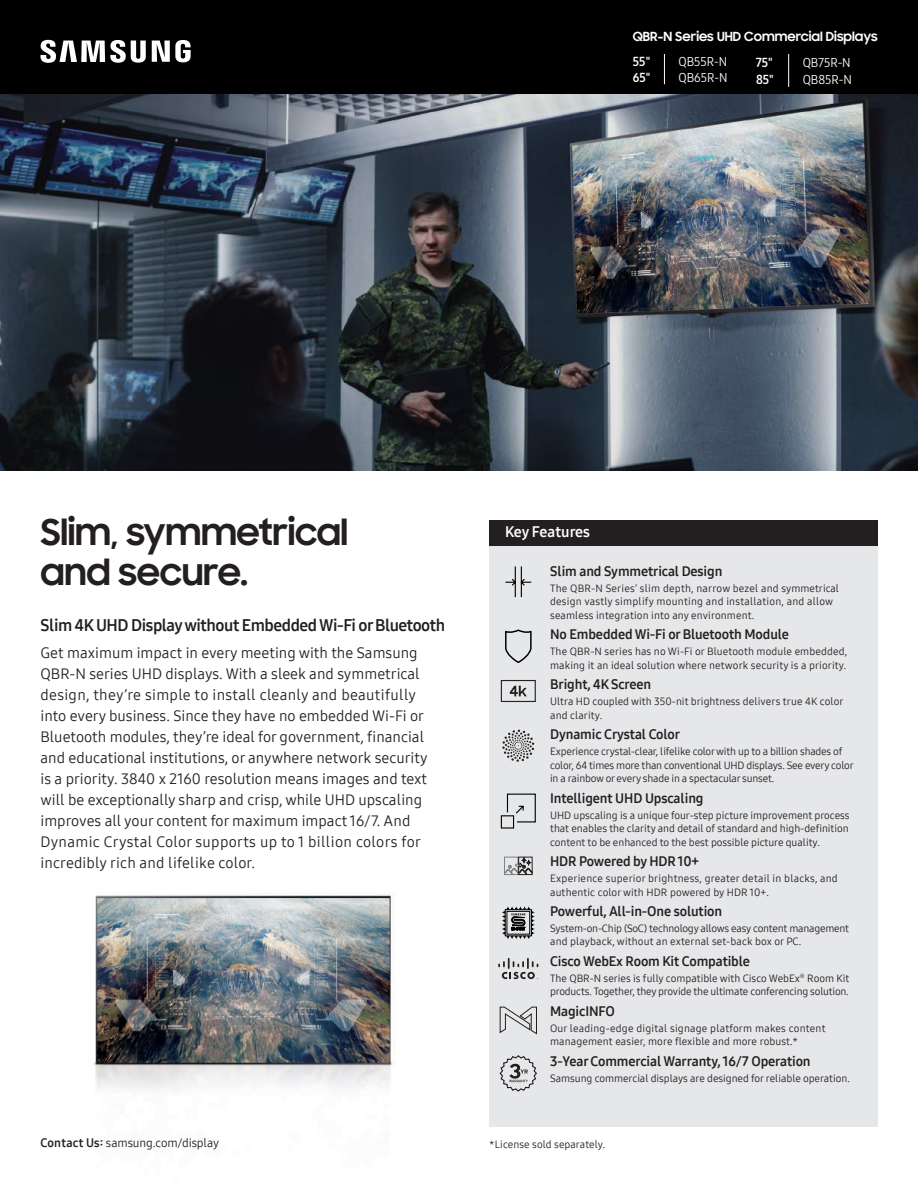
<style>
.page{position:relative;width:918px;height:1188px;background:#fff}
.page>*{position:absolute;margin:0;border:0;box-sizing:border-box;transform-origin:0 0}
.t1{font:700 36px/40.5px "Samsung Sharp Sans";letter-spacing:-.01em;color:#231f20}
.t2{font:16.5px "Samsung One 700";letter-spacing:-.025em;color:#231f20}
.t3{font:15px/21px "Samsung One 400";color:#231f20}
.t4{font:15px "Samsung One 700";color:#fff}
.t5{font:13.5px "Samsung One 700";letter-spacing:-.01em;color:#231f20}
.t6{font:700 12.75px "Samsung Sharp Sans";color:#fff}
.t7{font:12.75px/16.6px "Samsung One 400 C";color:#fff}
.t8{font:12.75px/16.6px "Samsung One 700 C";color:#fff}
.t9{font:12px "Samsung One 400";letter-spacing:-.01em;color:#231f20}
.t10{font:10.5px/13.5px "Samsung One 400";color:#231f20}
.t11{font:10.5px/13.5px "Samsung One 400";letter-spacing:-.02em;color:#231f20}
.t12{font:10.5px/13.5px "Samsung One 400";letter-spacing:.02em;color:#231f20}
.s1{font-family:"Samsung One 700"}
</style>
<div class="page">
<img style="left:94px;top:895px;width:301px;height:195px">
<div style="left:0;top:0;width:918px;height:94px;background:#000001"></div>
<svg style="left:41px;top:40px;width:105px;height:23px"></svg>
<svg style="left:152px;top:40px;width:39px;height:22px"></svg>
<img style="left:0;top:94px;width:918px;height:376px">
<hr style="left:664px;top:54px;width:1px;height:30px;background:#fff">
<hr style="left:788px;top:54px;width:1px;height:33px;background:#fff">
<div style="left:489px;top:544px;width:389px;height:582px;background:#e6e7e9"></div>
<div style="left:489px;top:520px;width:389px;height:26px;background:#231f20"></div>
<svg style="left:502px;top:729px;width:32px;height:33px"></svg>
<svg style="left:498px;top:958px;width:40px;height:21px"></svg>
<svg style="left:504px;top:856px;width:29px;height:19px"></svg>
<svg style="left:505px;top:629px;width:27px;height:34px"></svg>
<svg style="left:505px;top:566px;width:27px;height:32px"></svg>
<svg style="left:499px;top:1055px;width:38px;height:37px"></svg>
<div style="left:501px;top:680px;width:35px;height:22px;border:1px solid #241f21"></div>
<svg style="left:510px;top:686px;width:17px;height:10px"></svg>
<svg style="left:500px;top:793px;width:36px;height:36px"></svg>
<svg style="left:502px;top:907px;width:32px;height:32px"></svg>
<svg style="left:499px;top:1006px;width:38px;height:29px"></svg>
<p class="t6" style="left:633px;top:27px;width:246px">QBR-N Series UHD Commercial Displays</p>
<p class="t8" style="left:633px;top:53px;width:19px">55"<br>65"</p>
<p class="t7" style="left:678px;top:53px;width:50px">QB55R-N<br>QB65R-N</p>
<p class="t8" style="left:756px;top:54px;width:19px">75"<br>85"</p>
<p class="t7" style="left:803px;top:54px;width:51px">QB75R-N<br>QB85R-N</p>
<h1 class="t1" style="left:40px;top:510px;width:309px">Slim, symmetrical and secure.</h1>
<p class="t2" style="left:40px;top:614px;width:406px">Slim 4K UHD Display without Embedded Wi-Fi or Bluetooth</p>
<p class="t3" style="left:40px;top:642px;width:389px">Get maximum impact in every meeting with the Samsung QBR-N series UHD displays. With a sleek and symmetrical design, they’re simple to install cleanly and beautifully into every business. Since they have no embedded Wi-Fi or Bluetooth modules, they’re ideal for government, financial and educational institutions, or anywhere network security is a priority. 3840 x 2160 resolution means images and text will be exceptionally sharp and crisp, while UHD upscaling improves all your content for maximum impact 16/7. And Dynamic Crystal Color supports up to 1 billion colors for incredibly rich and lifelike color.</p>
<p class="t4" style="left:505px;top:522px;width:87px">Key Features</p>
<p class="t5" style="left:550px;top:562px;width:174px">Slim and Symmetrical Design</p>
<p class="t12" style="left:550px;top:581px;width:290px">The QBR-N Series’ slim depth, narrow bezel and symmetrical design vastly simplify mounting and installation, and allow seamless integration into any environment.</p>
<p class="t5" style="left:550px;top:626px;width:240px">No Embedded Wi-Fi or Bluetooth Module</p>
<p class="t10" style="left:550px;top:645px;width:298px">The QBR-N series has no Wi-Fi or Bluetooth module embedded, making it an ideal solution where network security is a priority.</p>
<p class="t5" style="left:550px;top:676px;width:103px">Bright, 4K Screen</p>
<p class="t10" style="left:550px;top:695px;width:295px">Ultra HD coupled with 350-nit brightness delivers true 4K color and clarity.</p>
<p class="t5" style="left:550px;top:726px;width:131px">Dynamic Crystal Color</p>
<p class="t11" style="left:550px;top:745px;width:305px">Experience crystal-clear, lifelike color with up to a billion shades of color, 64 times more than conventional UHD displays. See every color in a rainbow or every shade in a spectacular sunset.</p>
<p class="t5" style="left:550px;top:789px;width:155px">Intelligent UHD Upscaling</p>
<p class="t10" style="left:550px;top:808px;width:301px;text-align:justify">UHD upscaling is a unique four-step picture improvement process that enables the clarity and detail of standard and high-definition content to be enhanced to the best possible picture quality.</p>
<p class="t5" style="left:550px;top:853px;width:151px">HDR Powered by HDR 10+</p>
<p class="t12" style="left:550px;top:871px;width:289px">Experience superior brightness, greater detail in blacks, and authentic color with HDR powered by HDR 10+.</p>
<p class="t5" style="left:550px;top:903px;width:174px">Powerful, All-in-One solution</p>
<p class="t11" style="left:550px;top:921px;width:301px">System-on-Chip (SoC) technology allows easy content management and playback, without an external set-back box or PC.</p>
<p class="t5" style="left:550px;top:953px;width:201px">Cisco WebEx Room Kit Compatible</p>
<p class="t11" style="left:550px;top:971px;width:301px">The QBR-N series is fully compatible with Cisco WebEx<sup>®</sup> Room Kit products. Together, they provide the ultimate conferencing solution.</p>
<p class="t5" style="left:550px;top:1002px;width:66px">MagicINFO</p>
<p class="t10" style="left:550px;top:1021px;width:277px">Our leading-edge digital signage platform makes content management easier, more flexible and more robust.*</p>
<p class="t5" style="left:550px;top:1052px;width:262px">3-Year Commercial Warranty, 16/7 Operation</p>
<p class="t10" style="left:550px;top:1071px;width:301px">Samsung commercial displays are designed for reliable operation.</p>
<p class="t9" style="left:40px;top:1135px;width:180px"><span class="s1">Contact Us:</span> samsung.com/display</p>
<p class="t10" style="left:489px;top:1137px;width:118px">*License sold separately.</p>
</div>
